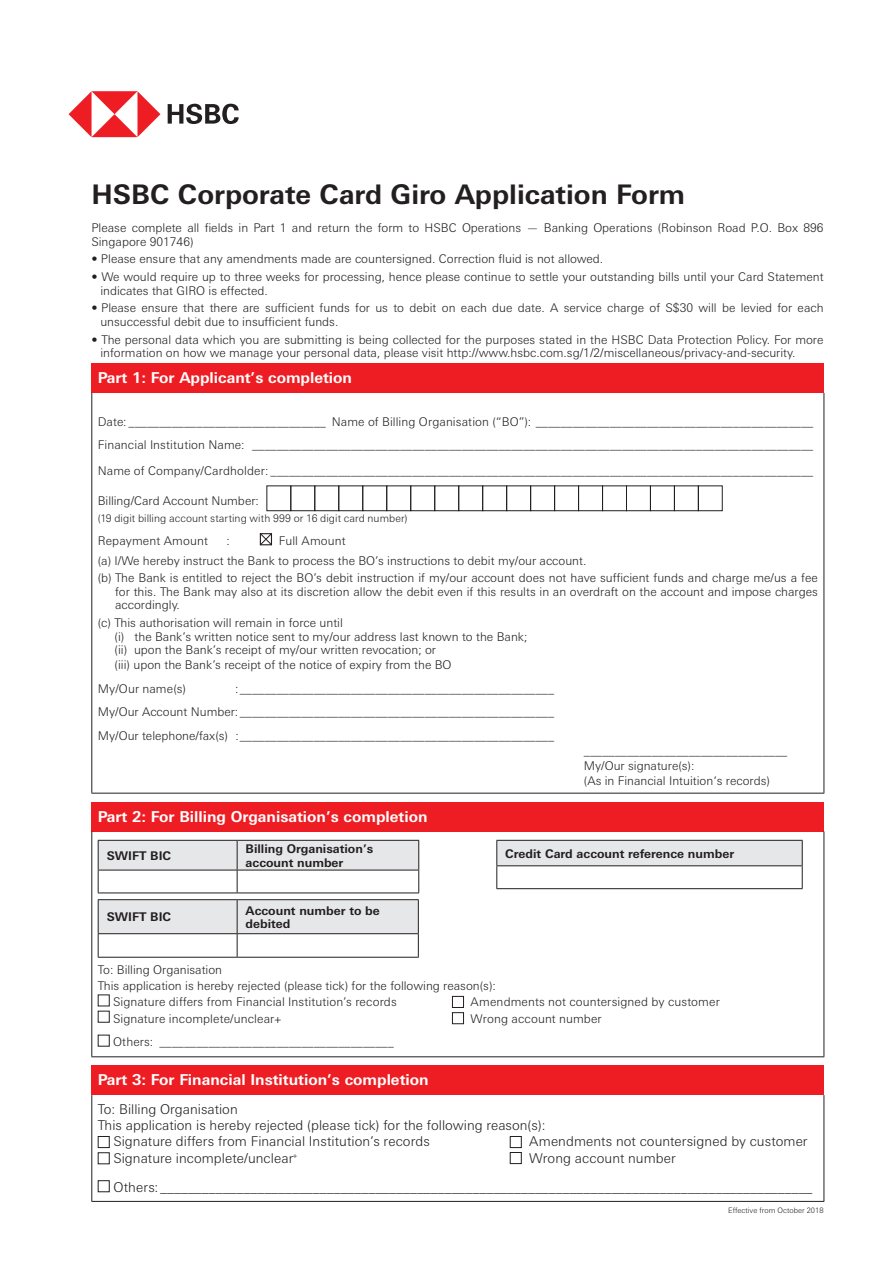
<style>
.page{position:relative;width:893px;height:1263px;background:#fff}
.page>*{position:absolute;margin:0;border:0;box-sizing:border-box;transform-origin:0 0}
.t1{font:700 27px "Univers Nextfor HSBC";color:#231f20}
.t2{font:700 15px "Univers Nextfor HSBC";color:#fff}
.t3{font:300 13.5px/29px "Univers Nextfor HSBC";color:#231f20}
.t4{font:300 12px/13.5px "Univers Nextfor HSBC";color:#231f20}
.t5{font:700 12px/13.5px "Univers Nextfor HSBC";color:#231f20}
.t6{font:300 10.5px "Univers Nextfor HSBC";letter-spacing:.005em;color:#231f20}
.t7{font:300 7.5px "Univers Nextfor HSBC";color:#231f20}
</style>
<div class="page">
<div style="left:92px;top:363px;width:732px;height:30px;background:#ee1d23"></div>
<hr style="left:91px;top:393px;width:1px;height:400px;background:#231f20">
<hr style="left:824px;top:393px;width:1px;height:400px;background:#231f20">
<hr style="left:91px;top:793px;width:733px;height:1px;background:#231f20">
<div style="left:290px;top:485px;width:25px;height:26px;border:1px solid #231f20"></div>
<div style="left:314px;top:485px;width:25px;height:26px;border:1px solid #231f20"></div>
<div style="left:482px;top:485px;width:25px;height:26px;border:1px solid #231f20"></div>
<div style="left:506px;top:485px;width:25px;height:26px;border:1px solid #231f20"></div>
<div style="left:530px;top:485px;width:25px;height:26px;border:1px solid #231f20"></div>
<div style="left:554px;top:485px;width:25px;height:26px;border:1px solid #231f20"></div>
<div style="left:578px;top:485px;width:25px;height:26px;border:1px solid #231f20"></div>
<div style="left:602px;top:485px;width:25px;height:26px;border:1px solid #231f20"></div>
<div style="left:626px;top:485px;width:25px;height:26px;border:1px solid #231f20"></div>
<div style="left:650px;top:485px;width:25px;height:26px;border:1px solid #231f20"></div>
<div style="left:674px;top:485px;width:25px;height:26px;border:1px solid #231f20"></div>
<div style="left:698px;top:485px;width:25px;height:26px;border:1px solid #231f20"></div>
<div style="left:338px;top:485px;width:25px;height:26px;border:1px solid #231f20"></div>
<div style="left:458px;top:485px;width:25px;height:26px;border:1px solid #231f20"></div>
<div style="left:362px;top:485px;width:25px;height:26px;border:1px solid #231f20"></div>
<div style="left:386px;top:485px;width:25px;height:26px;border:1px solid #231f20"></div>
<div style="left:410px;top:485px;width:25px;height:26px;border:1px solid #231f20"></div>
<div style="left:434px;top:485px;width:25px;height:26px;border:1px solid #231f20"></div>
<svg style="left:259px;top:533px;width:13px;height:13px"></svg>
<div style="left:92px;top:802px;width:732px;height:29px;background:#ee1d23"></div>
<hr style="left:91px;top:831px;width:1px;height:225px;background:#231f20">
<hr style="left:824px;top:831px;width:1px;height:225px;background:#231f20">
<hr style="left:91px;top:1056px;width:733px;height:1px;background:#231f20">
<svg style="left:98px;top:840px;width:321px;height:52px"></svg>
<hr style="left:98px;top:892px;width:139px;height:1px;background:#231f20">
<hr style="left:237px;top:892px;width:182px;height:1px;background:#231f20">
<div style="left:497px;top:840px;width:305px;height:26px;background:#e6e7e9"></div>
<hr style="left:496px;top:840px;width:307px;height:1px;background:#231f20">
<hr style="left:496px;top:865px;width:307px;height:1px;background:#231f20">
<svg style="left:496px;top:841px;width:1px;height:47px"></svg>
<svg style="left:802px;top:841px;width:1px;height:47px"></svg>
<hr style="left:496px;top:888px;width:307px;height:1px;background:#231f20">
<hr style="left:98px;top:899px;width:139px;height:1px;background:#231f20">
<hr style="left:237px;top:899px;width:182px;height:1px;background:#231f20">
<svg style="left:98px;top:900px;width:321px;height:57px"></svg>
<hr style="left:98px;top:957px;width:139px;height:1px;background:#231f20">
<hr style="left:237px;top:957px;width:182px;height:1px;background:#231f20">
<div style="left:98px;top:994px;width:12px;height:12px;border:1px solid #231f20"></div>
<div style="left:452px;top:996px;width:12px;height:12px;border:1px solid #231f20"></div>
<div style="left:98px;top:1011px;width:12px;height:11px;border:1px solid #231f20"></div>
<div style="left:452px;top:1012px;width:12px;height:12px;border:1px solid #231f20"></div>
<div style="left:98px;top:1035px;width:12px;height:11px;border:1px solid #231f20"></div>
<div style="left:92px;top:1065px;width:732px;height:30px;background:#ee1d23"></div>
<hr style="left:91px;top:1095px;width:1px;height:106px;background:#231f20">
<hr style="left:824px;top:1095px;width:1px;height:106px;background:#231f20">
<hr style="left:91px;top:1201px;width:733px;height:1px;background:#231f20">
<div style="left:98px;top:1136px;width:12px;height:12px;border:1px solid #231f20"></div>
<div style="left:510px;top:1136px;width:12px;height:12px;border:1px solid #231f20"></div>
<div style="left:98px;top:1152px;width:12px;height:12px;border:1px solid #231f20"></div>
<div style="left:510px;top:1152px;width:12px;height:12px;border:1px solid #231f20"></div>
<div style="left:98px;top:1180px;width:12px;height:12px;border:1px solid #231f20"></div>
<svg style="left:69px;top:91px;width:91px;height:46px"></svg>
<svg style="left:168px;top:104px;width:71px;height:20px"></svg>
<h1 class="t1" style="left:91px;top:175px;width:595px">HSBC Corporate Card Giro Application Form</h1>
<p class="t4" style="left:91px;top:220px;width:734px">Please complete all fields in Part 1 and return the form to HSBC Operations — Banking Operations (Robinson Road P.O. Box 896<br>Singapore 901746)</p>
<p class="t4" style="left:91px;top:251px;width:513px">• Please ensure that any amendments made are countersigned. Correction fluid is not allowed.</p>
<p class="t4" style="left:100px;top:269px;width:725px;text-indent:-9px">• We would require up to three weeks for processing, hence please continue to settle your outstanding bills until your Card Statement indicates that GIRO is effected.</p>
<p class="t4" style="left:100px;top:300px;width:725px;text-indent:-9px">• Please ensure that there are sufficient funds for us to debit on each due date. A service charge of S$30 will be levied for each unsuccessful debit due to insufficient funds.</p>
<p class="t4" style="left:100px;top:332px;width:724px;text-indent:-9px">• The personal data which you are submitting is being collected for the purposes stated in the HSBC Data Protection Policy. For more information on how we manage your personal data, please visit http://www.hsbc.com.sg/1/2/miscellaneous/privacy-and-security.</p>
<p class="t2" style="left:98px;top:367px;width:256px">Part 1: For Applicant’s completion</p>
<p class="t4" style="left:98px;top:409px;width:717px;line-height:23.5px">Date: ________________________________ Name of Billing Organisation (“BO”): _____________________________________________<br>Financial Institution Name: ___________________________________________________________________________________________</p>
<p class="t4" style="left:98px;top:463px;width:717px">Name of Company/Cardholder: ________________________________________________________________________________________</p>
<p class="t4" style="left:98px;top:493px;width:163px">Billing/Card Account Number:</p>
<p class="t6" style="left:98px;top:511px;width:311px">(19 digit billing account starting with 999 or 16 digit card number)</p>
<p class="t4" style="left:98px;top:533px;width:112px">Repayment Amount</p>
<p class="t4" style="left:226px;top:533px;width:5px">:</p>
<p class="t4" style="left:98px;top:531px;width:490px;line-height:19.2px;text-indent:181px">Full Amount<br>(a) I/We hereby instruct the Bank to process the BO’s instructions to debit my/our account.</p>
<p class="t4" style="left:115px;top:570px;width:704px;text-align:justify;text-indent:-17px">(b) The Bank is entitled to reject the BO’s debit instruction if my/our account does not have sufficient funds and charge me/us a fee for this. The Bank may also at its discretion allow the debit even if this results in an overdraft on the account and impose charges accordingly.</p>
<p class="t4" style="left:115px;top:615px;width:414px;text-indent:-17px">(c) This authorisation will remain in force until<br>(i) the Bank’s written notice sent to my/our address last known to the Bank; (ii) upon the Bank’s receipt of my/our written revocation; or</p>
<p class="t4" style="left:98px;top:652px;width:355px;line-height:23.5px;text-indent:17px">(iii) upon the Bank’s receipt of the notice of expiry from the BO<br>My/Our name(s)</p>
<p class="t4" style="left:98px;top:676px;width:458px;line-height:23.5px;text-align:justify;text-indent:137px">:___________________________________________________ My/Our Account Number:___________________________________________________ My/Our telephone/fax(s) :___________________________________________________</p>
<p class="t4" style="left:584px;top:742px;width:205px;line-height:15px">_________________________________<br>My/Our signature(s):<br>(As in Financial Intuition‘s records)</p>
<p class="t2" style="left:98px;top:806px;width:331px">Part 2: For Billing Organisation’s completion</p>
<p class="t5" style="left:107px;top:848px;width:66px">SWIFT BIC</p>
<p class="t5" style="left:246px;top:841px;width:129px">Billing Organisation’s account number</p>
<p class="t5" style="left:505px;top:846px;width:230px">Credit Card account reference number</p>
<p class="t5" style="left:107px;top:909px;width:66px">SWIFT BIC</p>
<p class="t5" style="left:246px;top:903px;width:136px">Account number to be debited</p>
<p class="t4" style="left:98px;top:962px;width:126px">To: Billing Organisation</p>
<p class="t4" style="left:98px;top:978px;width:400px">This application is hereby rejected (please tick) for the following reason(s):</p>
<p class="t4" style="left:113px;top:994px;width:285px">Signature differs from Financial Institution’s records</p>
<p class="t4" style="left:471px;top:994px;width:251px">Amendments not countersigned by customer</p>
<p class="t4" style="left:113px;top:1011px;width:170px">Signature incomplete/unclear+</p>
<p class="t4" style="left:471px;top:1011px;width:133px">Wrong account number</p>
<p class="t4" style="left:113px;top:1034px;width:282px">Others: ______________________________________</p>
<p class="t2" style="left:98px;top:1069px;width:332px">Part 3: For Financial Institution’s completion</p>
<p class="t3" style="left:98px;top:1094px;width:141px">To: Billing Organisation</p>
<p class="t3" style="left:98px;top:1110px;width:449px">This application is hereby rejected (please tick) for the following reason(s):</p>
<p class="t3" style="left:113px;top:1126px;width:318px">Signature differs from Financial Institution’s records</p>
<p class="t3" style="left:529px;top:1126px;width:280px">Amendments not countersigned by customer</p>
<p class="t3" style="left:113px;top:1142px;width:186px">Signature incomplete/unclear<sup>+</sup></p>
<p class="t3" style="left:113px;top:1142px;width:701px;text-indent:416px">Wrong account number<br>Others: ______________________________________________________________________________________________</p>
<p class="t7" style="left:728px;top:1205px;width:97px">Effective from October 2018</p>
</div>
